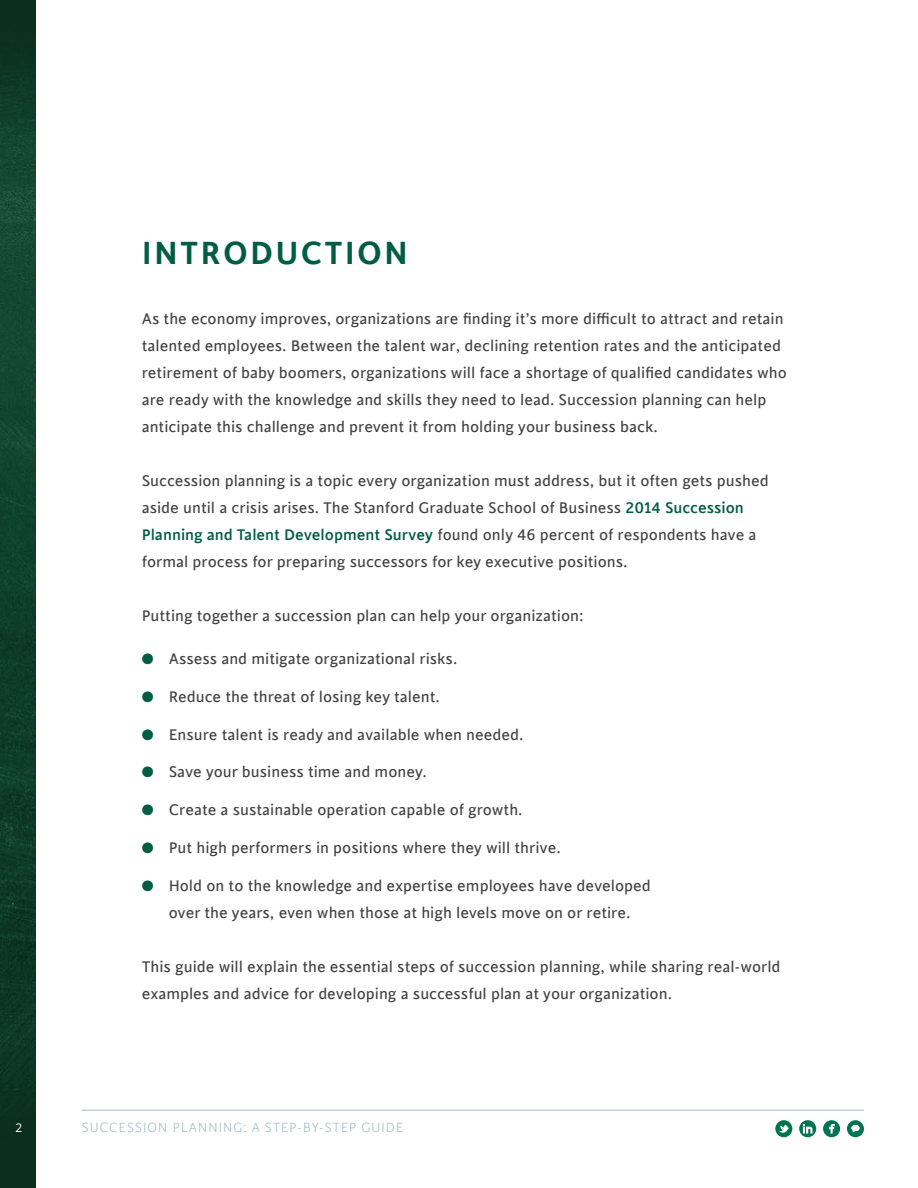
<style>
.page{position:relative;width:918px;height:1188px;background:#fff}
.page>*{position:absolute;margin:0;border:0;box-sizing:border-box;transform-origin:0 0}
.A-head{font:600 36px "Cinta";letter-spacing:.06em;color:#005d43}
.txt{font:17.25px/27px "Cinta";color:#414042}
.t1{font:300 15px "Cinta";letter-spacing:.035em;color:#a7bdc9}
.Opening_Paragraph{font:12px "Open Sans";color:#fff}
.s1{font-weight:500;color:#005d43}
.s2{color:#005d43}
</style>
<div class="page">
<img style="left:0;top:0;width:35px;height:1188px">
<hr style="left:81px;top:1110px;width:783px;height:1px;background:#a7bdc9">
<svg style="left:775px;top:1120px;width:17px;height:17px"></svg>
<svg style="left:799px;top:1120px;width:17px;height:17px"></svg>
<svg style="left:823px;top:1120px;width:17px;height:17px"></svg>
<svg style="left:847px;top:1120px;width:17px;height:17px"></svg>
<p class="A-head" style="left:142px;top:231px;width:267px">INTRODUCTION</p>
<p class="txt" style="left:142px;top:305px;width:647px">As the economy improves, organizations are finding it’s more difficult to attract and retain talented employees. Between the talent war, declining retention rates and the anticipated retirement of baby boomers, organizations will face a shortage of qualified candidates who are ready with the knowledge and skills they need to lead. Succession planning can help anticipate this challenge and prevent it from holding your business back.</p>
<p class="txt" style="left:142px;top:467px;width:628px">Succession planning is a topic every organization must address, but it often gets pushed aside until a crisis arises. The Stanford Graduate School of Business <span class="s1">2014 Succession Planning and Talent Development Survey</span> found only 46 percent of respondents have a formal process for preparing successors for key executive positions.</p>
<p class="txt" style="left:142px;top:602px;width:443px">Putting together a succession plan can help your organization:</p>
<p class="txt" style="left:142px;top:646px;width:317px"><span class="s2">●</span> Assess and mitigate organizational risks.</p>
<p class="txt" style="left:142px;top:684px;width:300px"><span class="s2">●</span> Reduce the threat of losing key talent.</p>
<p class="txt" style="left:142px;top:721px;width:383px"><span class="s2">●</span> Ensure talent is ready and available when needed.</p>
<p class="txt" style="left:142px;top:759px;width:287px"><span class="s2">●</span> Save your business time and money.</p>
<p class="txt" style="left:142px;top:797px;width:382px"><span class="s2">●</span> Create a sustainable operation capable of growth.</p>
<p class="txt" style="left:142px;top:835px;width:421px"><span class="s2">●</span> Put high performers in positions where they will thrive.</p>
<p class="txt" style="left:142px;top:873px;width:511px;text-align:center"><span class="s2">●</span> Hold on to the knowledge and expertise employees have developed over the years, even when those at high levels move on or retire.</p>
<p class="txt" style="left:142px;top:954px;width:640px">This guide will explain the essential steps of succession planning, while sharing real-world examples and advice for developing a successful plan at your organization.</p>
<p class="Opening_Paragraph" style="left:15px;top:1119px;width:8px">2</p>
<p class="t1" style="left:81px;top:1119px;width:324px">SUCCESSION PLANNING: A STEP-BY-STEP GUIDE</p>
</div>
